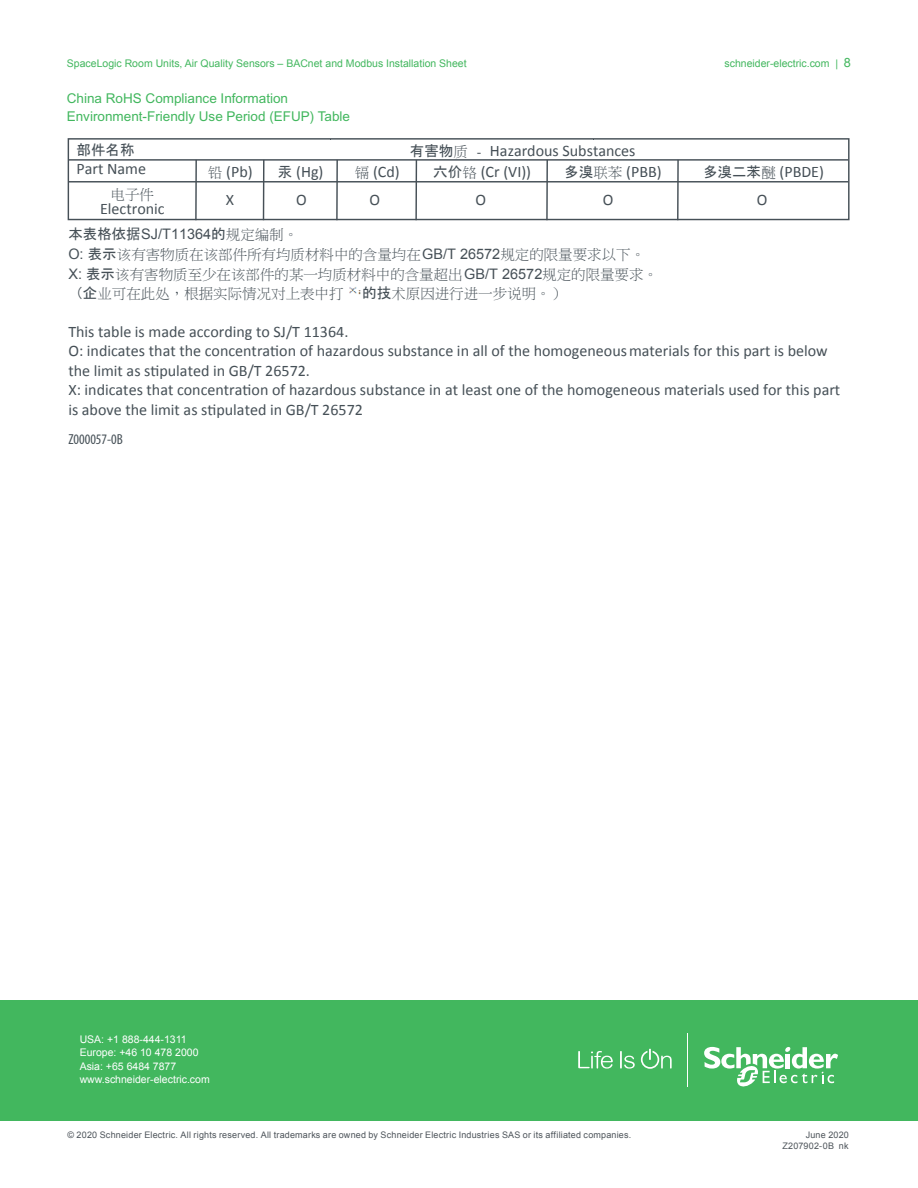
<style>
.page{position:relative;width:918px;height:1188px;background:#fff}
.page>*{position:absolute;margin:0;border:0;box-sizing:border-box;transform-origin:0 0}
.t1{font:16.05px/19.5px "Calibri";color:#465057}
.t2{font:14.55px/19.6px "Ming Li U";color:#465057}
.t3{font:14.55px "Arial";color:#465057}
.t4{font:condensed 14.55px "Myriad Pro";color:#465057}
.t5{font:14.55px "MS Gothic";color:#465057}
.t6{font:13.5px/18px "Arial MT Std";color:#42b75e}
.t7{font:10.5px "Arial";color:#42b75e}
.t8{font:10.5px/13.5px "Arial";color:#fff}
.t9{font:9px/10.5px "Arial";letter-spacing:.02em;color:#4d545a;text-align:right}
.s1{font-size:12.75px}
.s2{font-family:"MS Gothic";font-size:14.55px}
.s3{font-family:"Ming Li U";font-size:14.55px}
.s4{font-family:"MS Gothic"}
.s5{font-family:"Ming Li U"}
.s6{font-family:"Arial"}
</style>
<div class="page">
<div style="left:0;top:1000px;width:918px;height:120px;background:#42b75e"></div>
<svg style="left:578px;top:1051px;width:35px;height:18px"></svg>
<svg style="left:620px;top:1051px;width:15px;height:18px"></svg>
<svg style="left:641px;top:1049px;width:31px;height:20px"></svg>
<svg style="left:704px;top:1047px;width:134px;height:40px"></svg>
<hr style="left:687px;top:1033px;width:1px;height:54px;background:#fff">
<img style="left:349px;top:287px;width:12px;height:8px">
<div style="left:68px;top:138px;width:782px;height:82px;border:1px solid #465057"></div>
<hr style="left:68px;top:159px;width:780px;height:2px;background:#465057">
<hr style="left:195px;top:160px;width:2px;height:60px;background:#465057">
<hr style="left:263px;top:160px;width:2px;height:60px;background:#465057">
<hr style="left:336px;top:160px;width:2px;height:60px;background:#465057">
<hr style="left:415px;top:160px;width:2px;height:60px;background:#465057">
<hr style="left:546px;top:160px;width:2px;height:60px;background:#465057">
<hr style="left:677px;top:160px;width:2px;height:60px;background:#465057">
<hr style="left:68px;top:181px;width:780px;height:2px;background:#465057">
<p class="t7" style="left:67px;top:56px;width:401px">SpaceLogic Room Units, Air Quality Sensors – BACnet and Modbus Installation Sheet</p>
<p class="t7" style="left:725px;top:56px;width:128px">schneider-electric.com | <span class="s1">8</span></p>
<p class="t6" style="left:67px;top:90px;width:285px">China RoHS Compliance Information<br>Environment-Friendly Use Period (EFUP) Table</p>
<p class="t5" style="left:77px;top:143px;width:59px">部件名称</p>
<p class="t1" style="left:77px;top:159px;width:71px">Part Name</p>
<p class="t2" style="left:111px;top:184px;width:45px">电子件</p>
<p class="t1" style="left:100px;top:199px;width:66px">Electronic</p>
<p class="t1" style="left:410px;top:141px;width:227px"><span class="s2">有害物</span><span class="s3">质 -</span> Hazardous Substances</p>
<p class="t1" style="left:208px;top:162px;width:46px"><span class="s3">铅</span> (Pb)</p>
<p class="t1" style="left:278px;top:162px;width:47px"><span class="s2">汞</span> (Hg)</p>
<p class="t1" style="left:355px;top:162px;width:47px"><span class="s3">镉</span> (Cd)</p>
<p class="t1" style="left:433px;top:162px;width:99px"><span class="s2">六价</span><span class="s3">铬</span> (Cr (VI))</p>
<p class="t1" style="left:564px;top:162px;width:99px"><span class="s2">多溴</span><span class="s3">联苯</span> (PBB)</p>
<p class="t1" style="left:703px;top:162px;width:122px"><span class="s2">多溴二苯</span><span class="s3">醚</span> (PBDE)</p>
<p class="t1" style="left:226px;top:190px;width:10px">X</p>
<p class="t1" style="left:296px;top:190px;width:12px">O</p>
<p class="t1" style="left:369px;top:190px;width:12px">O</p>
<p class="t1" style="left:476px;top:190px;width:12px">O</p>
<p class="t1" style="left:603px;top:190px;width:12px">O</p>
<p class="t1" style="left:757px;top:190px;width:12px">O</p>
<p class="t3" style="left:68px;top:225px;width:231px"><span class="s4">本表格依据</span>SJ/T11364<span class="s4">的</span><span class="s5">规定编制。</span></p>
<p class="t2" style="left:68px;top:245px;width:591px"><span class="s6">O:</span> <span class="s4">表示</span>该有害物质在该部件所有均质材料中的含量均在<span class="s6">GB/T 26572</span>规定的限量要求以下。<br><span class="s6">X:</span> <span class="s4">表示</span>该有害物质至少在该部件的某一均质材料中的含量超出<span class="s6">GB/T 26572</span>规定的限量要求。<span class="s4">（企</span>业可在此处，根据实际情况对上表中打</p>
<p class="t2" style="left:362px;top:284px;width:204px"><span class="s4">的技</span>术原因进行进一步说明。）</p>
<p class="t1" style="left:68px;top:322px;width:773px">This table is made according to SJ/T 11364.<br>O: indicates that the concentration of hazardous substance in all of the homogeneous materials for this part is below the limit as stipulated in GB/T 26572.<br>X: indicates that concentration of hazardous substance in at least one of the homogeneous materials used for this part</p>
<p class="t1" style="left:68px;top:400px;width:296px">is above the limit as stipulated in GB/T 26572</p>
<p class="t4" style="left:68px;top:430px;width:56px">Z000057-0B</p>
<p class="t8" style="left:80px;top:1033px;width:132px">USA: +1 888-444-1311<br>Europe: +46 10 478 2000<br>Asia: +65 6484 7877 www.schneider-electric.com</p>
<p class="t9" style="left:68px;top:1130px;width:565px">© 2020 Schneider Electric. All rights reserved. All trademarks are owned by Schneider Electric Industries SAS or its affiliated companies.</p>
<p class="t9" style="left:782px;top:1130px;width:68px">June 2020<br>Z207902-0B nk</p>
</div>
